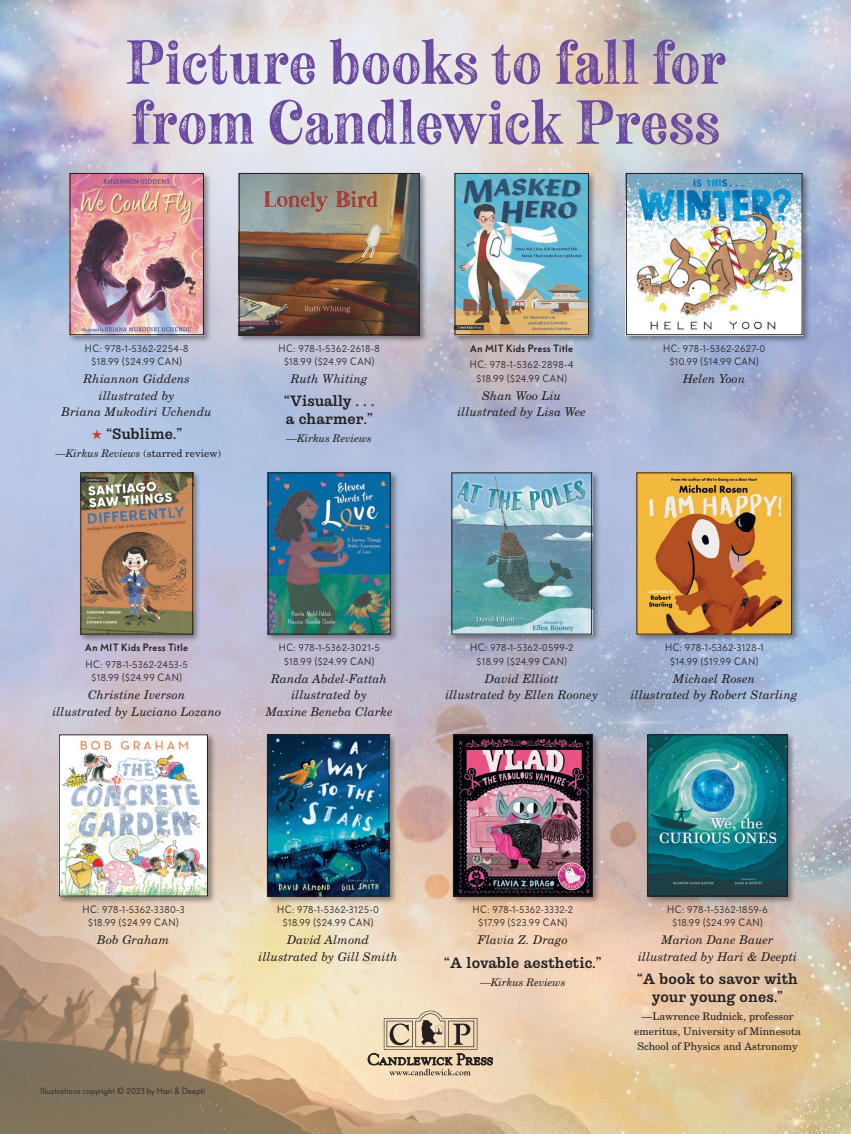
<style>
.page{position:relative;width:851px;height:1134px;background:#fff}
.page>*{position:absolute;margin:0;border:0;box-sizing:border-box;transform-origin:0 0}
.t1{font:54px/60px "Neato Serif Rough";letter-spacing:.015em;color:#6a4a9e}
.Review_Quote{font:500 16.5px/18px "Libre Clarendon Normal 110";letter-spacing:.01em;color:#231f20}
.Author{font:italic 12px/16.5px "New Century Schlbk";letter-spacing:.01em;color:#231f20;text-align:center}
.Specs{font:10.5px/13.5px "Bauer Grotesk OT";letter-spacing:.05em;color:#231f20;text-align:center}
.Attribution{font:10.5px/15px "New Century Schoolbook";color:#231f20;text-align:center}
.Imprint{font:500 10.5px "Bauer Grotesk OT";letter-spacing:.04em;color:#231f20}
.Attribution-2{font:italic 10.5px "New Century Schlbk";color:#231f20}
.Body_Text_2{font:9px "Bauer Grotesk OT";letter-spacing:.02em;color:#231f20}
.s1{color:#c03f37}
.s2{font-family:"New Century Schlbk";font-style:italic}
</style>
<div class="page">
<img style="left:0;top:0;width:850px;height:1134px">
<div style="left:68px;top:171px;width:144px;height:173px;background:#231f20;opacity:.45"></div>
<img style="left:72px;top:175px;width:130px;height:158px">
<div style="left:70px;top:173px;width:134px;height:162px;border:1px solid #231f20"></div>
<div style="left:237px;top:171px;width:191px;height:173px;background:#231f20;opacity:.45"></div>
<img style="left:241px;top:175px;width:176px;height:158px">
<div style="left:239px;top:173px;width:180px;height:162px;border:1px solid #231f20"></div>
<div style="left:453px;top:171px;width:144px;height:173px;background:#231f20;opacity:.45"></div>
<img style="left:456px;top:175px;width:131px;height:158px">
<div style="left:454px;top:173px;width:135px;height:162px;border:1px solid #231f20"></div>
<div style="left:624px;top:171px;width:186px;height:173px;background:#231f20;opacity:.45"></div>
<img style="left:628px;top:175px;width:172px;height:158px">
<div style="left:626px;top:173px;width:176px;height:162px;border:1px solid #231f20"></div>
<div style="left:79px;top:471px;width:122px;height:172px;background:#231f20;opacity:.45"></div>
<img style="left:82px;top:474px;width:109px;height:158px">
<div style="left:80px;top:472px;width:113px;height:162px;border:1px solid #231f20"></div>
<div style="left:266px;top:471px;width:133px;height:172px;background:#231f20;opacity:.45"></div>
<img style="left:270px;top:474px;width:118px;height:158px">
<div style="left:268px;top:472px;width:122px;height:162px;border:1px solid #231f20"></div>
<div style="left:449px;top:471px;width:151px;height:172px;background:#231f20;opacity:.45"></div>
<img style="left:453px;top:474px;width:137px;height:158px">
<div style="left:451px;top:472px;width:141px;height:162px;border:1px solid #231f20"></div>
<div style="left:634px;top:471px;width:166px;height:172px;background:#231f20;opacity:.45"></div>
<img style="left:638px;top:474px;width:151px;height:158px">
<div style="left:57px;top:733px;width:159px;height:172px;background:#231f20;opacity:.45"></div>
<img style="left:61px;top:736px;width:145px;height:158px">
<div style="left:59px;top:734px;width:149px;height:162px;border:1px solid #231f20"></div>
<div style="left:265px;top:733px;width:132px;height:172px;background:#231f20;opacity:.45"></div>
<img style="left:269px;top:736px;width:118px;height:158px">
<div style="left:267px;top:734px;width:122px;height:162px;border:1px solid #231f20"></div>
<div style="left:451px;top:733px;width:150px;height:172px;background:#231f20;opacity:.45"></div>
<img style="left:455px;top:736px;width:135px;height:158px">
<div style="left:453px;top:734px;width:139px;height:162px;border:1px solid #231f20"></div>
<div style="left:645px;top:733px;width:151px;height:172px;background:#231f20;opacity:.45"></div>
<img style="left:649px;top:736px;width:136px;height:158px">
<div style="left:647px;top:734px;width:140px;height:162px;border:1px solid #231f20"></div>
<svg style="left:368px;top:1011px;width:124px;height:65px;background:#cab79c"></svg>
<p class="t1" style="left:126px;top:33px;width:601px">Picture books to fall for from Candlewick Press</p>
<p class="Specs" style="left:85px;top:341px;width:105px">HC: 978-1-5362-2254-8 $18.99 ($24.99 CAN)</p>
<p class="Author" style="left:62px;top:370px;width:152px">Rhiannon Giddens illustrated by<br>Briana Mukodiri Uchendu</p>
<p class="Review_Quote" style="left:91px;top:426px;width:92px"><span class="s1">★</span> “Sublime.”</p>
<p class="Attribution" style="left:55px;top:446px;width:167px"><span class="s2">—Kirkus Reviews</span> (starred review)</p>
<p class="Specs" style="left:278px;top:341px;width:103px">HC: 978-1-5362-2618-8 $18.99 ($24.99 CAN)</p>
<p class="Author" style="left:291px;top:370px;width:78px">Ruth Whiting</p>
<p class="Review_Quote" style="left:284px;top:393px;width:92px">“Visually . . . a charmer.”</p>
<p class="Attribution-2" style="left:286px;top:432px;width:87px">—Kirkus Reviews</p>
<p class="Imprint" style="left:470px;top:341px;width:104px">An MIT Kids Press Title</p>
<p class="Specs" style="left:470px;top:358px;width:105px">HC: 978-1-5362-2898-4 $18.99 ($24.99 CAN)</p>
<p class="Author" style="left:457px;top:387px;width:130px">Shan Woo Liu illustrated by Lisa Wee</p>
<p class="Specs" style="left:663px;top:341px;width:104px">HC: 978-1-5362-2627-0 $10.99 ($14.99 CAN)</p>
<p class="Author" style="left:683px;top:370px;width:64px">Helen Yoon</p>
<p class="Imprint" style="left:85px;top:641px;width:104px">An MIT Kids Press Title</p>
<p class="Specs" style="left:86px;top:657px;width:104px">HC: 978-1-5362-2453-5 $18.99 ($24.99 CAN)</p>
<p class="Author" style="left:52px;top:686px;width:170px">Christine Iverson<br>illustrated by Luciano Lozano</p>
<p class="Specs" style="left:279px;top:641px;width:103px">HC: 978-1-5362-3021-5 $18.99 ($24.99 CAN)</p>
<p class="Author" style="left:266px;top:670px;width:128px">Randa Abdel-Fattah illustrated by<br>Maxine Beneba Clarke</p>
<p class="Specs" style="left:470px;top:641px;width:105px">HC: 978-1-5362-0599-2 $18.99 ($24.99 CAN)</p>
<p class="Author" style="left:445px;top:670px;width:154px">David Elliott<br>illustrated by Ellen Rooney</p>
<p class="Specs" style="left:665px;top:641px;width:100px">HC: 978-1-5362-3128-1 $14.99 ($19.99 CAN)</p>
<p class="Author" style="left:630px;top:670px;width:168px">Michael Rosen<br>illustrated by Robert Starling</p>
<p class="Specs" style="left:82px;top:903px;width:104px">HC: 978-1-5362-3380-3 $18.99 ($24.99 CAN)</p>
<p class="Author" style="left:97px;top:932px;width:74px">Bob Graham</p>
<p class="Body_Text_2" style="left:40px;top:1085px;width:166px">Illustrations copyright © 2023 by Hari &amp; Deepti</p>
<p class="Specs" style="left:277px;top:903px;width:103px">HC: 978-1-5362-3125-0 $18.99 ($24.99 CAN)</p>
<p class="Author" style="left:258px;top:932px;width:141px">David Almond illustrated by Gill Smith</p>
<p class="Specs" style="left:472px;top:903px;width:102px">HC: 978-1-5362-3332-2 $17.99 ($23.99 CAN)</p>
<p class="Author" style="left:478px;top:932px;width:91px">Flavia Z. Drago</p>
<p class="Review_Quote" style="left:444px;top:955px;width:159px">“A lovable aesthetic.”</p>
<p class="Attribution-2" style="left:480px;top:976px;width:87px">—Kirkus Reviews</p>
<p class="Specs" style="left:667px;top:903px;width:102px">HC: 978-1-5362-1859-6 $18.99 ($24.99 CAN)</p>
<p class="Author" style="left:638px;top:932px;width:160px">Marion Dane Bauer illustrated by Hari &amp; Deepti</p>
<p class="Review_Quote" style="left:637px;top:971px;width:162px;text-align:center">“A book to savor with your young ones.”</p>
<p class="Attribution" style="left:634px;top:1009px;width:168px">—Lawrence Rudnick, professor emeritus, University of Minnesota<br>School of Physics and Astronomy</p>
</div>
